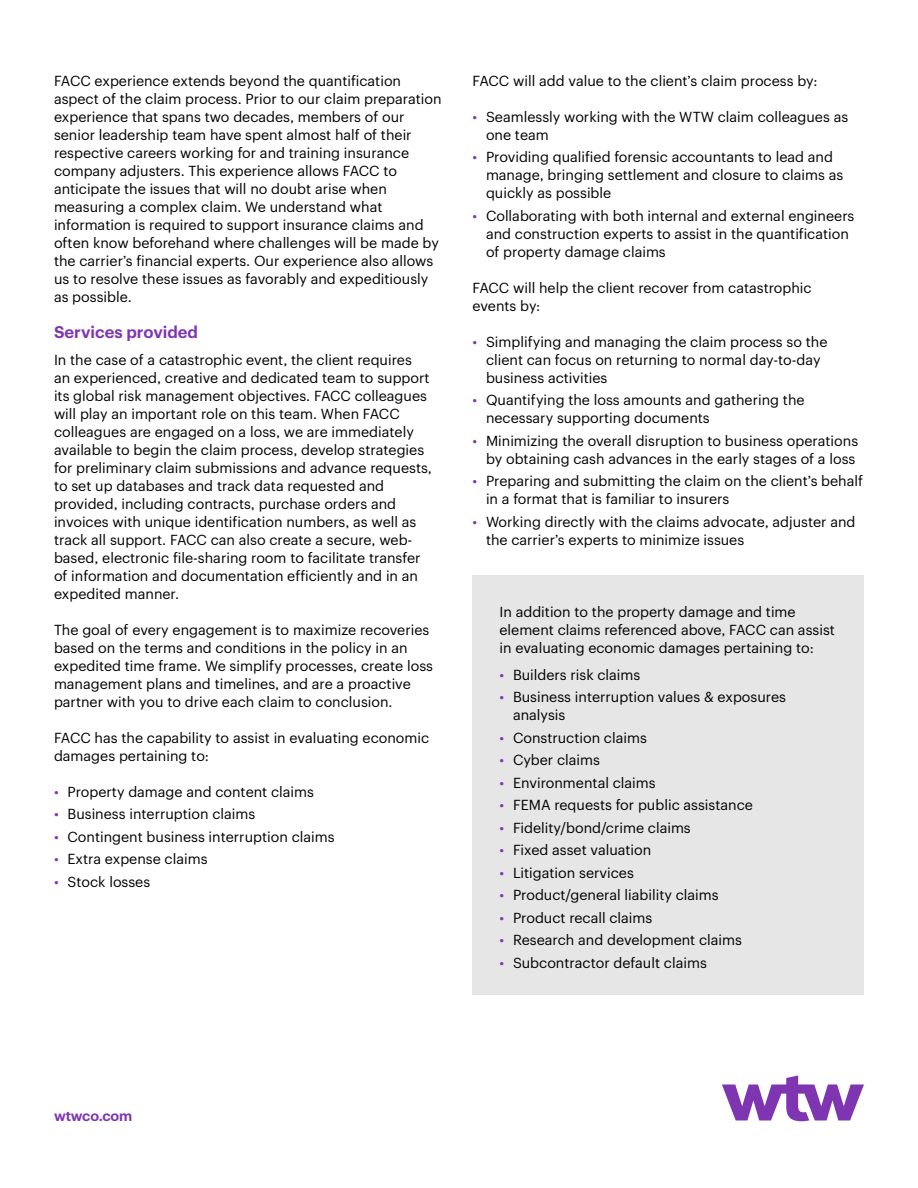
<style>
.page{position:relative;width:918px;height:1188px;background:#fff}
.page>*{position:absolute;margin:0;border:0;box-sizing:border-box;transform-origin:0 0}
.Body_subhead_L1_11_1{font:600 16.5px "Graphik";color:#7f35b2}
.Body_9_5_12{font:14.25px/18px "Graphik";color:#000}
.Sidebar_body_9_5_12{font:14.25px/18px "Graphik";color:#000}
.CTA_9_5_12{font:600 14.25px "Graphik";letter-spacing:-.01em;color:#7f35b2}
.s1{color:#7f35b2}
</style>
<div class="page">
<div style="left:472px;top:575px;width:392px;height:419px;background:#e6e6e6"></div>
<svg style="left:722px;top:1075px;width:142px;height:46px"></svg>
<p class="Body_9_5_12" style="left:54px;top:70px;width:389px">FACC experience extends beyond the quantification aspect of the claim process. Prior to our claim preparation experience that spans two decades, members of our senior leadership team have spent almost half of their respective careers working for and training insurance company adjusters. This experience allows FACC to anticipate the issues that will no doubt arise when measuring a complex claim. We understand what information is required to support insurance claims and often know beforehand where challenges will be made by the carrier’s financial experts. Our experience also allows us to resolve these issues as favorably and expeditiously as possible.</p>
<p class="Body_subhead_L1_11_1" style="left:54px;top:319px;width:146px">Services provided</p>
<p class="Body_9_5_12" style="left:54px;top:349px;width:379px">In the case of a catastrophic event, the client requires<br>an experienced, creative and dedicated team to support its global risk management objectives. FACC colleagues will play an important role on this team. When FACC colleagues are engaged on a loss, we are immediately available to begin the claim process, develop strategies for preliminary claim submissions and advance requests, to set up databases and track data requested and provided, including contracts, purchase orders and invoices with unique identification numbers, as well as track all support. FACC can also create a secure, web&shy;based, electronic file-sharing room to facilitate transfer of information and documentation efficiently and in an expedited manner.</p>
<p class="Body_9_5_12" style="left:54px;top:619px;width:381px">The goal of every engagement is to maximize recoveries based on the terms and conditions in the policy in an expedited time frame. We simplify processes, create loss management plans and timelines, and are a proactive partner with you to drive each claim to conclusion.</p>
<p class="Body_9_5_12" style="left:54px;top:727px;width:377px">FACC has the capability to assist in evaluating economic damages pertaining to:</p>
<p class="Body_9_5_12" style="left:54px;top:781px;width:262px"><span class="s1">•</span> Property damage and content claims</p>
<p class="Body_9_5_12" style="left:54px;top:804px;width:203px"><span class="s1">•</span> Business interruption claims</p>
<p class="Body_9_5_12" style="left:54px;top:826px;width:282px"><span class="s1">•</span> Contingent business interruption claims</p>
<p class="Body_9_5_12" style="left:54px;top:849px;width:155px"><span class="s1">•</span> Extra expense claims</p>
<p class="Body_9_5_12" style="left:54px;top:871px;width:98px"><span class="s1">•</span> Stock losses</p>
<p class="Body_9_5_12" style="left:472px;top:70px;width:347px">FACC will add value to the client’s claim process by:</p>
<p class="Body_9_5_12" style="left:486px;top:106px;width:364px;text-indent:-14px"><span class="s1">•</span> Seamlessly working with the WTW claim colleagues as one team</p>
<p class="Body_9_5_12" style="left:486px;top:147px;width:359px;text-indent:-14px"><span class="s1">•</span> Providing qualified forensic accountants to lead and manage, bringing settlement and closure to claims as quickly as possible</p>
<p class="Body_9_5_12" style="left:486px;top:205px;width:370px;text-indent:-14px"><span class="s1">•</span> Collaborating with both internal and external engineers and construction experts to assist in the quantification of property damage claims</p>
<p class="Body_9_5_12" style="left:472px;top:277px;width:341px">FACC will help the client recover from catastrophic events by:</p>
<p class="Body_9_5_12" style="left:486px;top:331px;width:343px;text-indent:-14px"><span class="s1">•</span> Simplifying and managing the claim process so the client can focus on returning to normal day-to-day business activities</p>
<p class="Body_9_5_12" style="left:486px;top:390px;width:320px;text-indent:-14px"><span class="s1">•</span> Quantifying the loss amounts and gathering the necessary supporting documents</p>
<p class="Body_9_5_12" style="left:472px;top:430px;width:387px;text-align:right"><span class="s1">•</span> Minimizing the overall disruption to business operations by obtaining cash advances in the early stages of a loss</p>
<p class="Body_9_5_12" style="left:486px;top:471px;width:379px;text-indent:-14px"><span class="s1">•</span> Preparing and submitting the claim on the client’s behalf in a format that is familiar to insurers</p>
<p class="Body_9_5_12" style="left:486px;top:511px;width:371px;text-indent:-14px"><span class="s1">•</span> Working directly with the claims advocate, adjuster and the carrier’s experts to minimize issues</p>
<p class="Sidebar_body_9_5_12" style="left:500px;top:601px;width:337px">In addition to the property damage and time element claims referenced above, FACC can assist in evaluating economic damages pertaining to:</p>
<p class="Body_9_5_12" style="left:500px;top:664px;width:142px"><span class="s1">•</span> Builders risk claims</p>
<p class="Body_9_5_12" style="left:513px;top:687px;width:275px;text-indent:-14px"><span class="s1">•</span> Business interruption values &amp; exposures analysis</p>
<p class="Body_9_5_12" style="left:500px;top:727px;width:149px"><span class="s1">•</span> Construction claims</p>
<p class="Body_9_5_12" style="left:500px;top:750px;width:102px"><span class="s1">•</span> Cyber claims</p>
<p class="Body_9_5_12" style="left:500px;top:772px;width:158px"><span class="s1">•</span> Environmental claims</p>
<p class="Body_9_5_12" style="left:500px;top:795px;width:255px"><span class="s1">•</span> FEMA requests for public assistance</p>
<p class="Body_9_5_12" style="left:500px;top:817px;width:193px"><span class="s1">•</span> Fidelity/bond/crime claims</p>
<p class="Body_9_5_12" style="left:500px;top:840px;width:153px"><span class="s1">•</span> Fixed asset valuation</p>
<p class="Body_9_5_12" style="left:500px;top:862px;width:136px"><span class="s1">•</span> Litigation services</p>
<p class="Body_9_5_12" style="left:500px;top:885px;width:221px"><span class="s1">•</span> Product/general liability claims</p>
<p class="Body_9_5_12" style="left:500px;top:907px;width:154px"><span class="s1">•</span> Product recall claims</p>
<p class="Body_9_5_12" style="left:500px;top:930px;width:244px"><span class="s1">•</span> Research and development claims</p>
<p class="Body_9_5_12" style="left:500px;top:952px;width:209px"><span class="s1">•</span> Subcontractor default claims</p>
<p class="CTA_9_5_12" style="left:54px;top:1104px;width:80px">wtwco.com</p>
</div>
